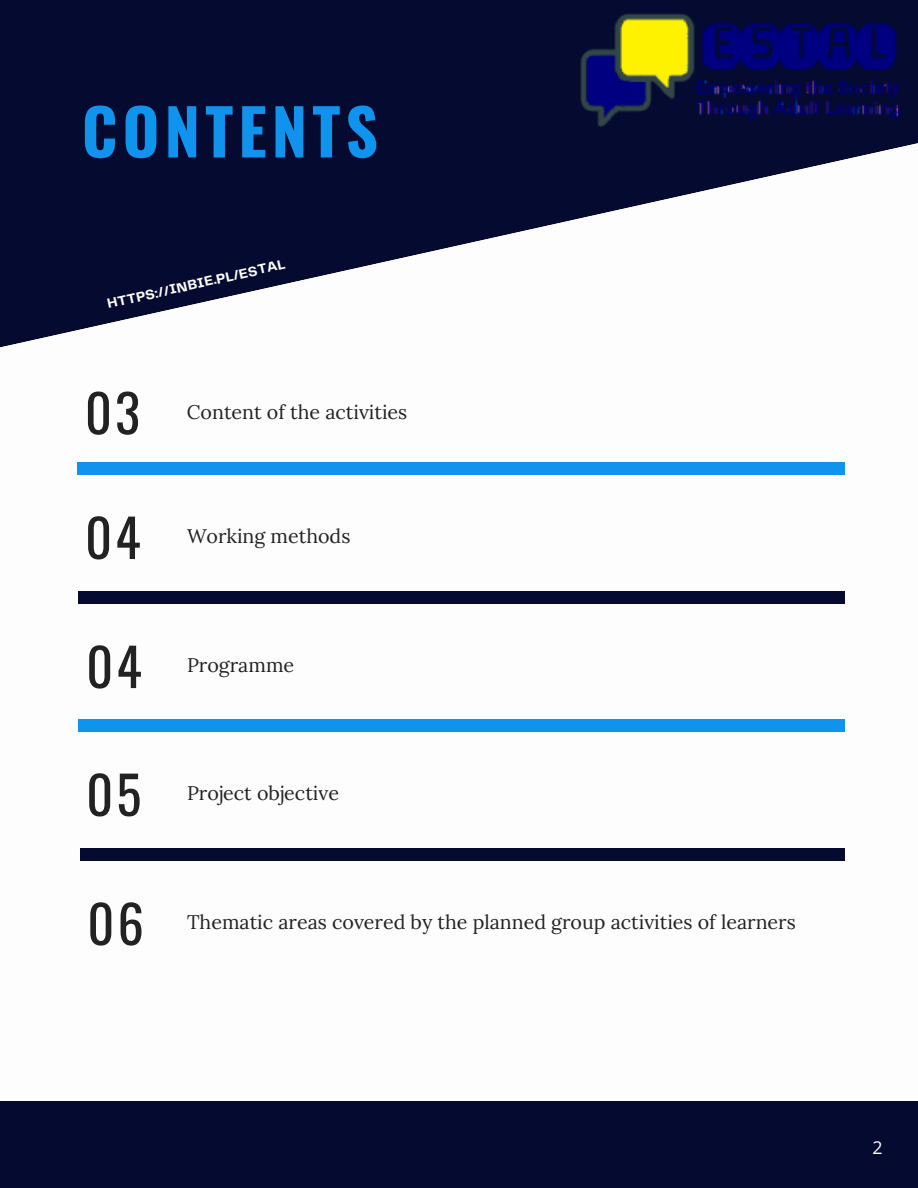
<style>
.page{position:relative;width:918px;height:1188px;background:#fff}
.page>*{position:absolute;margin:0;border:0;box-sizing:border-box;transform-origin:0 0}
.t1{font:700 63.3px "Oswald";letter-spacing:.08em;color:#0f93ed}
.t2{font:52.35px "Oswald";letter-spacing:.06em;color:#222}
.t3{font:19.65px "Lora";color:#222}
.t4{font:17.85px "Open Sans";color:#fdfdfd}
.t5{font:700 13.95px "Telegraf";color:#fff}
</style>
<div class="page">
<svg style="left:0;top:0;width:918px;height:348px;fill:#050a30"></svg>
<div style="left:77px;top:462px;width:768px;height:13px;background:#0f93ed"></div>
<div style="left:79px;top:591px;width:766px;height:13px;background:#050a30"></div>
<div style="left:79px;top:719px;width:766px;height:13px;background:#0f93ed"></div>
<div style="left:80px;top:848px;width:765px;height:13px;background:#050a30"></div>
<div style="left:0;top:1102px;width:918px;height:86px;background:#050a30"></div>
<img style="left:567px;top:0;width:351px;height:137px">
<h1 class="t1" style="left:82px;top:82px;width:298px">CONTENTS</h1>
<p class="t5" style="left:106px;top:298px;width:183px;rotate:-13deg">HTTPS://INBIE.PL/ESTAL</p>
<h2 class="t2" style="left:85px;top:372px;width:57px">03</h2>
<h2 class="t2" style="left:85px;top:497px;width:57px">04</h2>
<h2 class="t2" style="left:86px;top:626px;width:57px">04</h2>
<h2 class="t2" style="left:86px;top:754px;width:57px">05</h2>
<h2 class="t2" style="left:87px;top:883px;width:58px">06</h2>
<p class="t3" style="left:187px;top:399px;width:222px">Content of the activities</p>
<p class="t3" style="left:187px;top:524px;width:165px">Working methods</p>
<p class="t3" style="left:187px;top:653px;width:109px">Programme</p>
<p class="t3" style="left:187px;top:781px;width:153px">Project objective</p>
<p class="t3" style="left:187px;top:910px;width:610px">Thematic areas covered by the planned group activities of learners</p>
<p class="t4" style="left:873px;top:1135px;width:12px">2</p>
</div>
